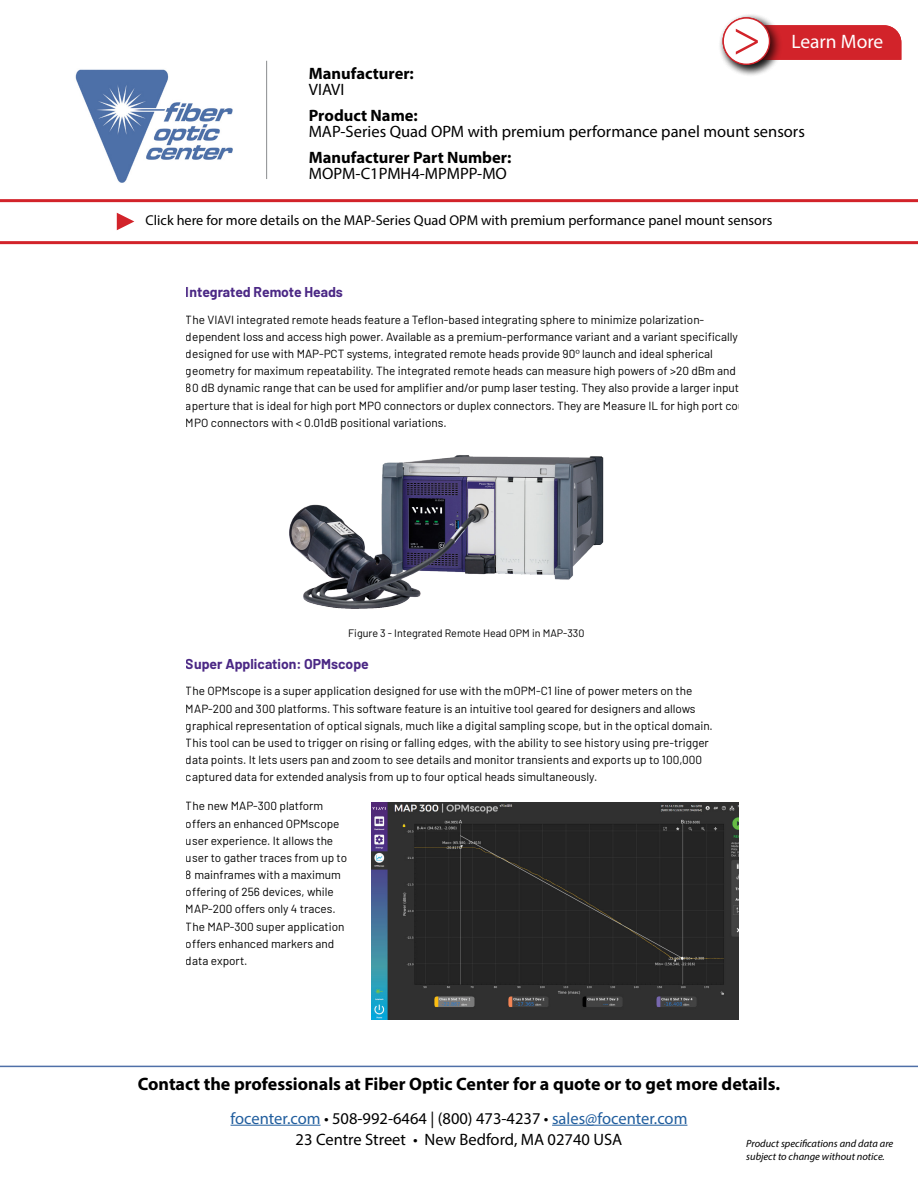
<style>
.page{position:relative;width:918px;height:1188px;background:#fff}
.page>*{position:absolute;margin:0;border:0;box-sizing:border-box;transform-origin:0 0}
.t1{font:51px "Minion Pro";color:#d2232a}
.t2{font:19.5px "Myriad Pro";color:#fff}
.t3{font:700 18px "Myriad Pro";color:#000}
.t4{font:16.5px/16.5px "Myriad Pro";color:#000}
.t5{font:16.5px "Myriad Pro";color:#215e9e}
.t6{font:700 16.5px/16.5px "Myriad Pro";color:#000}
.t7{font:14.25px "Myriad Pro";color:#000}
.t8{font:700 13.95px "Barlow";color:#4b2885}
.t9{font:11.85px/17.1px "Barlow";color:#000}
.t10{font:10.65px "Barlow";color:#000}
.t11{font:italic 10.5px "Myriad Pro";color:#000}
.s1{font-weight:400}
.s2{font-weight:700}
.s3{font-family:"Bernino Sans";font-weight:300;font-size:10.65px}
.s4{color:#000}
</style>
<div class="page">
<hr style="left:231px;top:1125px;width:90px;height:1px;background:#215e9e">
<hr style="left:552px;top:1125px;width:135px;height:1px;background:#215e9e">
<hr style="left:0;top:1066px;width:918px;height:1px;background:#4f70a8">
<img style="left:75px;top:69px;width:158px;height:114px">
<hr style="left:266px;top:61px;width:1px;height:118px;background:#8a8c8e">
<hr style="left:0;top:241px;width:918px;height:3px;background:#d2232a">
<svg style="left:117px;top:213px;width:17px;height:17px"></svg>
<div style="left:783px;top:25px;width:118px;height:35px;background:#d2232a"></div>
<div style="left:718px;top:13px;width:65px;height:64px;background:#000;opacity:.75"></div>
<div style="left:723px;top:18px;width:47px;height:46px;background:#fff;border-radius:50%"></div>
<div style="left:723px;top:17px;width:47px;height:48px;border:1px solid #d2232a;border-radius:50%"></div>
<hr style="left:0;top:199px;width:918px;height:3px;background:#d2232a">
<img style="left:289px;top:455px;width:315px;height:154px">
<img style="left:372px;top:803px;width:367px;height:216px">
<p class="t1" style="left:733px;top:4px;width:30px">&gt;</p>
<p class="t2" style="left:791px;top:30px;width:93px">Learn More</p>
<p class="t6" style="left:309px;top:64px;width:107px">Manufacturer:<br><span class="s1">VIAVI</span></p>
<p class="t4" style="left:309px;top:107px;width:498px"><span class="s2">Product Name:<br></span>MAP-Series Quad OPM with premium performance panel mount sensors</p>
<p class="t6" style="left:309px;top:148px;width:204px">Manufacturer Part Number:</p>
<p class="t4" style="left:309px;top:165px;width:200px">MOPM-C1PMH4-MPMPP-MO</p>
<p class="t7" style="left:146px;top:212px;width:628px">Click here for more details on the MAP-Series Quad OPM with premium performance panel mount sensors</p>
<p class="t8" style="left:186px;top:282px;width:159px">Integrated Remote Heads</p>
<p class="t9" style="left:186px;top:310px;width:571px">The VIAVI integrated remote heads feature a Teflon-based integrating sphere to minimize polarization&shy;dependent loss and access high power. Available as a premium-performance variant and a variant specifically designed for use with MAP-PCT systems, integrated remote heads provide 90<span class="s3">º</span> launch and ideal spherical geometry for maximum repeatability. The integrated remote heads can measure high powers of &gt;20 dBm and<br>80 dB dynamic range that can be used for amplifier and/or pump laser testing. They also provide a larger input aperture that is ideal for high port MPO connectors or duplex connectors. They are Measure IL for high port count MPO connectors with &lt; 0.01dB positional variations.</p>
<p class="t10" style="left:348px;top:625px;width:238px">Figure 3 - Integrated Remote Head OPM in MAP-330</p>
<p class="t8" style="left:186px;top:654px;width:184px">Super Application: OPMscope</p>
<p class="t9" style="left:186px;top:682px;width:528px">The OPMscope is a super application designed for use with the mOPM-C1 line of power meters on the MAP-200 and 300 platforms. This software feature is an intuitive tool geared for designers and allows graphical representation of optical signals, much like a digital sampling scope, but in the optical domain.<br>This tool can be used to trigger on rising or falling edges, with the ability to see history using pre-trigger data points. It lets users pan and zoom to see details and monitor transients and exports up to 100,000 captured data for extended analysis from up to four optical heads simultaneously.</p>
<p class="t9" style="left:186px;top:797px;width:163px">The new MAP-300 platform offers an enhanced OPMscope user experience. It allows the user to gather traces from up to<br>8 mainframes with a maximum offering of 256 devices, while<br>MAP-200 offers only 4 traces.<br>The MAP-300 super application offers enhanced markers and data export.</p>
<p class="t3" style="left:138px;top:1072px;width:644px">Contact the professionals at Fiber Optic Center for a quote or to get more details.</p>
<p class="t5" style="left:231px;top:1108px;width:458px">focenter.com <span class="s4">• 508-992-6464 | (800) 473-4237 •</span> sales@focenter.com</p>
<p class="t4" style="left:296px;top:1131px;width:328px">23 Centre Street • New Bedford, MA 02740 USA</p>
<p class="t11" style="left:746px;top:1137px;width:149px">Product specifications and data are</p>
<p class="t11" style="left:746px;top:1150px;width:140px">subject to change without notice.</p>
</div>
